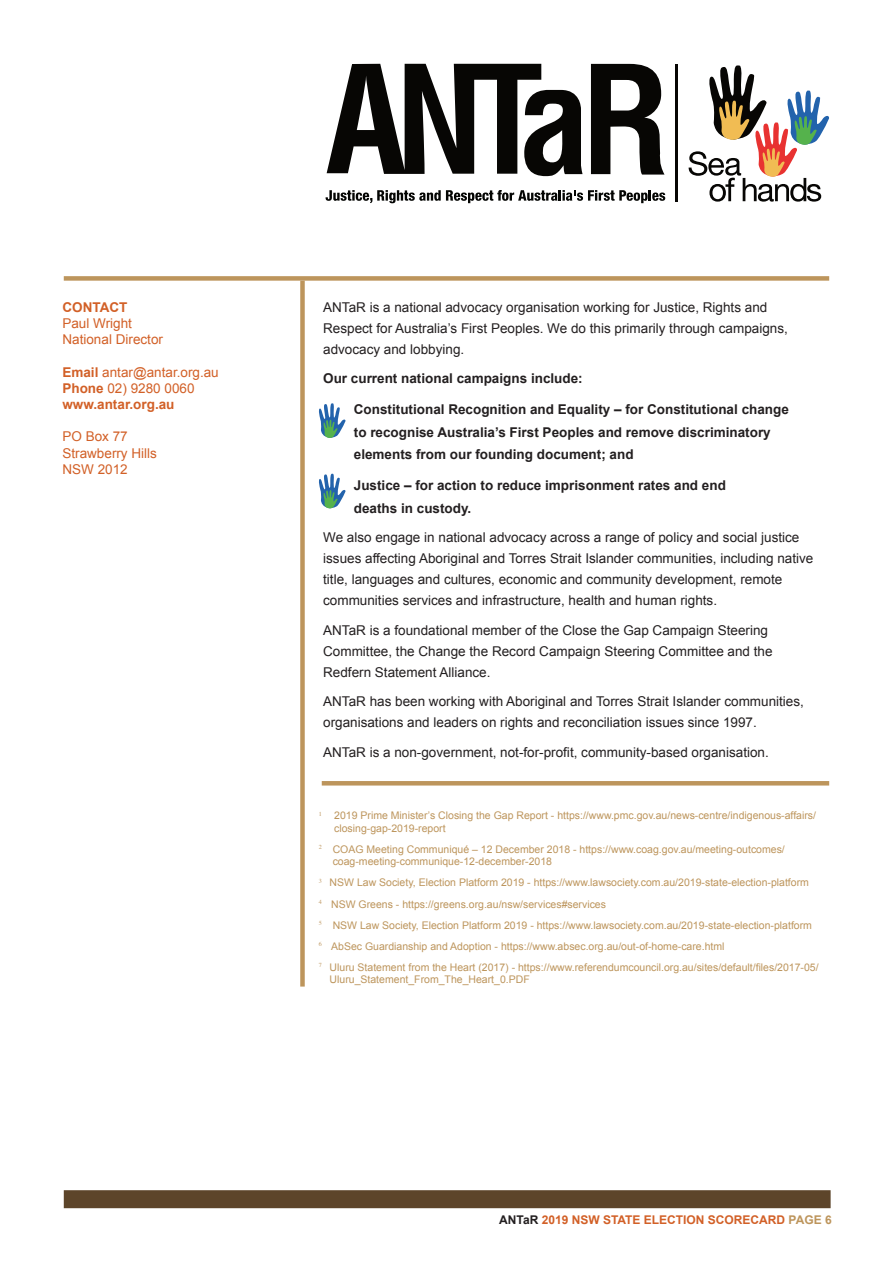
<style>
.page{position:relative;width:893px;height:1263px;background:#fff}
.page>*{position:absolute;margin:0;border:0;box-sizing:border-box;transform-origin:0 0}
.t1{font:13.5px/21px "Arial";color:#231f20}
.t2{font:700 13.5px/22.5px "Arial";color:#231f20}
.t3{font:13.5px/16.2px "Arial";color:#d26027}
.t4{font:700 13.5px "Arial";color:#d26027}
.t5{font:700 12px "Arial";color:#d26027}
.t6{font:10.5px/21.1px "Arial";color:#bd955c}
.s1{font-weight:700}
.s2{color:#231f20}
.s3{color:#bd955c}
</style>
<div class="page">
<div style="left:64px;top:1190px;width:767px;height:18px;background:#5d452a"></div>
<hr style="left:322px;top:781px;width:507px;height:4px;background:#bd955c">
<div style="left:300px;top:281px;width:5px;height:705px;background:#bd955c"></div>
<svg style="left:326px;top:190px;width:339px;height:13px"></svg>
<svg style="left:591px;top:64px;width:73px;height:111px"></svg>
<svg style="left:327px;top:64px;width:255px;height:112px"></svg>
<hr style="left:676px;top:64px;width:2px;height:137px;background:#070604">
<svg style="left:689px;top:65px;width:140px;height:137px"></svg>
<div style="left:64px;top:276px;width:765px;height:5px;background:#bd955c"></div>
<svg style="left:319px;top:403px;width:27px;height:35px"></svg>
<svg style="left:319px;top:473px;width:27px;height:36px"></svg>
<p class="t4" style="left:62px;top:298px;width:66px">CONTACT</p>
<p class="t3" style="left:62px;top:315px;width:102px">Paul Wright<br>National Director</p>
<p class="t3" style="left:62px;top:364px;width:158px"><span class="s1">Email</span> antar@antar.org.au<br><span class="s1">Phone</span> 02) 9280 0060 <span class="s1">www.antar.org.au</span></p>
<p class="t3" style="left:62px;top:429px;width:96px">PO Box 77<br>Strawberry Hills<br>NSW 2012</p>
<p class="t1" style="left:323px;top:297px;width:466px">ANTaR is a national advocacy organisation working for Justice, Rights and<br>Respect for Australia’s First Peoples. We do this primarily through campaigns, advocacy and lobbying.</p>
<p class="t2" style="left:323px;top:368px;width:261px">Our current national campaigns include:</p>
<p class="t2" style="left:354px;top:399px;width:437px">Constitutional Recognition and Equality – for Constitutional change to recognise Australia’s First Peoples and remove discriminatory elements from our founding document; and</p>
<p class="t2" style="left:354px;top:475px;width:374px">Justice – for action to reduce imprisonment rates and end deaths in custody.</p>
<p class="t1" style="left:323px;top:527px;width:492px">We also engage in national advocacy across a range of policy and social justice issues affecting Aboriginal and Torres Strait Islander communities, including native title, languages and cultures, economic and community development, remote communities services and infrastructure, health and human rights.</p>
<p class="t1" style="left:323px;top:620px;width:451px">ANTaR is a foundational member of the Close the Gap Campaign Steering<br>Committee, the Change the Record Campaign Steering Committee and the<br>Redfern Statement Alliance.</p>
<p class="t1" style="left:323px;top:691px;width:482px">ANTaR has been working with Aboriginal and Torres Strait Islander communities, organisations and leaders on rights and reconciliation issues since 1997.</p>
<p class="t1" style="left:323px;top:742px;width:447px">ANTaR is a non-government, not-for-profit, community-based organisation.</p>
<p class="t6" style="left:334px;top:809px;width:483px;line-height:12.6px;text-indent:-15px"><sup>1</sup> 2019 Prime Minister’s Closing the Gap Report - https://www.pmc.gov.au/news-centre/indigenous-affairs/ closing-gap-2019-report</p>
<p class="t6" style="left:333px;top:843px;width:454px;line-height:12.6px;text-indent:-14px"><sup>2</sup> COAG Meeting Communiqué – 12 December 2018 - https://www.coag.gov.au/meeting-outcomes/ coag-meeting-communique-12-december-2018</p>
<p class="t6" style="left:319px;top:872px;width:501px"><sup>3</sup> NSW Law Society, Election Platform 2019 - https://www.lawsociety.com.au/2019-state-election-platform<br><sup>4</sup> NSW Greens - https://greens.org.au/nsw/services#services<br><sup>5</sup> NSW Law Society, Election Platform 2019 - https://www.lawsociety.com.au/2019-state-election-platform<br><sup>6</sup> AbSec Guardianship and Adoption - https://www.absec.org.au/out-of-home-care.html<br><sup>7</sup> Uluru Statement from the Heart (2017) - https://www.referendumcouncil.org.au/sites/default/files/2017-05/</p>
<p class="t6" style="left:330px;top:969px;width:202px">Uluru_Statement_From_The_Heart_0.PDF</p>
<p class="t5" style="left:499px;top:1211px;width:334px"><span class="s2">ANTaR</span> 2019 NSW STATE ELECTION SCORECARD <span class="s3">PAGE 6</span></p>
</div>
